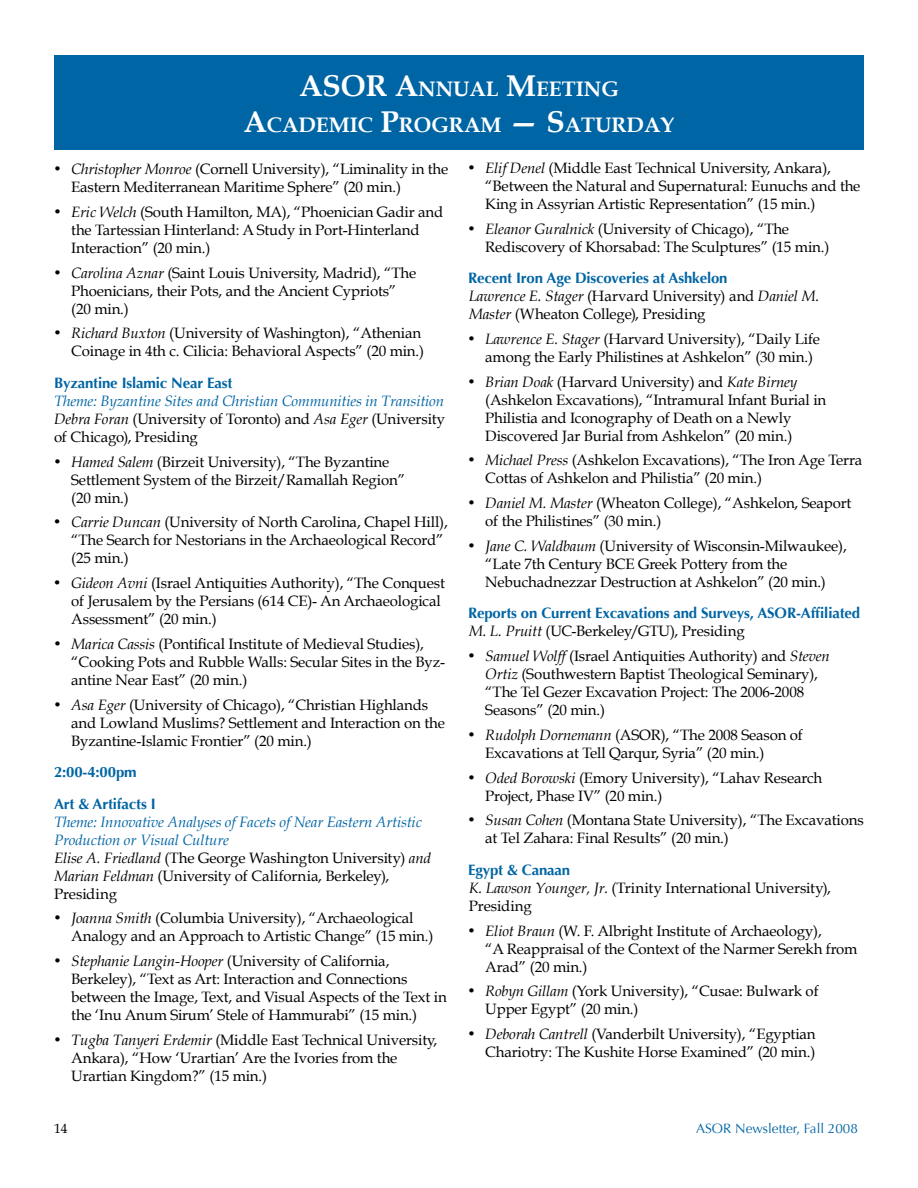
<style>
.page{position:relative;width:918px;height:1188px;background:#fff}
.page>*{position:absolute;margin:0;border:0;box-sizing:border-box;transform-origin:0 0}
.t1{font:700 21px/36px "Book Antiqua";color:#fff}
.t2{font:15px/18px "Book Antiqua";letter-spacing:-.01em;color:#000}
.t3{font:italic 15px/18px "Book Antiqua";letter-spacing:-.01em;color:#0065a4;text-align:justify}
.t4{font:700 15px/31.5px "Optima";letter-spacing:-.01em;color:#0065a4}
.t5{font:13.5px "Optima";color:#0065a4}
.t6{font:13.5px "Book Antiqua";color:#000}
.s1{font-size:30px}
.s2{font-style:italic}
.s3{color:#000}
.s4{font-style:normal;color:#000}
</style>
<div class="page">
<div style="left:54px;top:56px;width:810px;height:94px;background:#0065a4"></div>
<h1 class="t1" style="left:244px;top:71px;width:377px;text-indent:56px"><span class="s1">ASOR A</span>NNUAL <span class="s1">M</span>EETING<br><span class="s1">A</span>CADEMIC <span class="s1">P</span>ROGRAM</h1>
<h1 class="t1" style="left:509px;top:107px;width:167px"><span class="s1">— S</span>ATURDAY</h1>
<p class="t2" style="left:71px;top:160px;width:379px;text-indent:-17px">• <span class="s2">Christopher Monroe</span> (Cornell University), “Liminality in the<br>Eastern Mediterranean Maritime Sphere” (20 min.)</p>
<p class="t2" style="left:71px;top:203px;width:373px;text-indent:-17px">• <span class="s2">Eric Welch</span> (South Hamilton, MA), “Phoenician Gadir and the Tartessian Hinterland: A Study in Port-Hinterland<br>Interaction” (20 min.)</p>
<p class="t2" style="left:71px;top:264px;width:347px;text-indent:-17px">• <span class="s2">Carolina Aznar</span> (Saint Louis University, Madrid), “The<br>Phoenicians, their Pots, and the Ancient Cypriots” (20 min.)</p>
<p class="t2" style="left:54px;top:324px;width:372px;text-align:right">• <span class="s2">Richard Buxton</span> (University of Washington), “Athenian<br>Coinage in 4th c. Cilicia: Behavioral Aspects” (20 min.)</p>
<p class="t4" style="left:54px;top:367px;width:180px">Byzantine Islamic Near East</p>
<p class="t3" style="left:54px;top:392px;width:393px">Theme: Byzantine Sites and Christian Communities in Transition <span class="s3">Debra Foran</span> <span class="s4">(University of Toronto) and</span> <span class="s3">Asa Eger</span> <span class="s4">(University of Chicago), Presiding</span></p>
<p class="t2" style="left:71px;top:453px;width:335px;text-indent:-17px">• <span class="s2">Hamed Salem</span> (Birzeit University), “The Byzantine<br>Settlement System of the Birzeit/Ramallah Region” (20 min.)</p>
<p class="t2" style="left:71px;top:513px;width:378px;text-indent:-17px">• <span class="s2">Carrie Duncan</span> (University of North Carolina, Chapel Hill), “The Search for Nestorians in the Archaeological Record” (25 min.)</p>
<p class="t2" style="left:71px;top:574px;width:375px;text-indent:-17px">• <span class="s2">Gideon Avni</span> (Israel Antiquities Authority), “The Conquest of Jerusalem by the Persians (614 CE)- An Archaeological<br>Assessment” (20 min.)</p>
<p class="t2" style="left:71px;top:635px;width:375px;text-indent:-17px">• <span class="s2">Marica Cassis</span> (Pontifical Institute of Medieval Studies), “Cooking Pots and Rubble Walls: Secular Sites in the Byz&shy;antine Near East” (20 min.)</p>
<p class="t2" style="left:71px;top:696px;width:375px;text-indent:-17px">• <span class="s2">Asa Eger</span> (University of Chicago), “Christian Highlands and Lowland Muslims? Settlement and Interaction on the<br>Byzantine-Islamic Frontier” (20 min.)</p>
<p class="t4" style="left:54px;top:756px;width:103px">2:00-4:00pm<br>Art &amp; Artifacts I</p>
<p class="t3" style="left:54px;top:813px;width:379px;text-align:left">Theme: Innovative Analyses of Facets of Near Eastern Artistic Production or Visual Culture<br><span class="s3">Elise A. Friedland</span> <span class="s4">(The George Washington University)</span> <span class="s3">and Marian Feldman</span> <span class="s4">(University of California, Berkeley), Presiding</span></p>
<p class="t2" style="left:71px;top:909px;width:364px;text-indent:-17px">• <span class="s2">Joanna Smith</span> (Columbia University), “Archaeological<br>Analogy and an Approach to Artistic Change” (15 min.)</p>
<p class="t2" style="left:71px;top:952px;width:377px;text-indent:-17px">• <span class="s2">Stephanie Langin-Hooper</span> (University of California, Berkeley), “Text as Art: Interaction and Connections between the Image, Text, and Visual Aspects of the Text in the ‘Inu Anum Sirum’ Stele of Hammurabi” (15 min.)</p>
<p class="t2" style="left:71px;top:1031px;width:368px;text-indent:-17px">• <span class="s2">Tugba Tanyeri Erdemir</span> (Middle East Technical University,<br>Ankara), “How ‘Urartian’ Are the Ivories from the<br>Urartian Kingdom?” (15 min.)</p>
<p class="t2" style="left:485px;top:159px;width:377px;text-indent:-17px">• <span class="s2">Elif Denel</span> (Middle East Technical University, Ankara), “Between the Natural and Supernatural: Eunuchs and the<br>King in Assyrian Artistic Representation” (15 min.)</p>
<p class="t2" style="left:485px;top:220px;width:346px;text-indent:-17px">• <span class="s2">Eleanor Guralnick</span> (University of Chicago), “The<br>Rediscovery of Khorsabad: The Sculptures” (15 min.)</p>
<p class="t4" style="left:468px;top:263px;width:261px">Recent Iron Age Discoveries at Ashkelon</p>
<p class="t2" style="left:469px;top:287px;width:352px"><span class="s2">Lawrence E. Stager</span> (Harvard University) and <span class="s2">Daniel M.<br>Master</span> (Wheaton College), Presiding</p>
<p class="t2" style="left:485px;top:330px;width:336px;text-indent:-17px">• <span class="s2">Lawrence E. Stager</span> (Harvard University), “Daily Life among the Early Philistines at Ashkelon” (30 min.)</p>
<p class="t2" style="left:485px;top:373px;width:343px;text-indent:-17px">• <span class="s2">Brian Doak</span> (Harvard University) and <span class="s2">Kate Birney </span>(Ashkelon Excavations), “Intramural Infant Burial in Philistia and Iconography of Death on a Newly Discovered Jar Burial from Ashkelon” (20 min.)</p>
<p class="t2" style="left:485px;top:451px;width:379px;text-indent:-17px">• <span class="s2">Michael Press</span> (Ashkelon Excavations), “The Iron Age Terra<br>Cottas of Ashkelon and Philistia” (20 min.)</p>
<p class="t2" style="left:485px;top:494px;width:368px;text-indent:-17px">• <span class="s2">Daniel M. Master</span> (Wheaton College), “Ashkelon, Seaport of the Philistines” (30 min.)</p>
<p class="t2" style="left:485px;top:537px;width:363px;text-indent:-17px">• <span class="s2">Jane C. Waldbaum</span> (University of Wisconsin-Milwaukee), “Late 7th Century BCE Greek Pottery from the<br>Nebuchadnezzar Destruction at Ashkelon” (20 min.)</p>
<p class="t4" style="left:468px;top:598px;width:394px">Reports on Current Excavations and Surveys, ASOR-Affiliated</p>
<p class="t2" style="left:469px;top:622px;width:278px"><span class="s2">M. L. Pruitt</span> (UC-Berkeley/GTU), Presiding</p>
<p class="t2" style="left:485px;top:647px;width:346px;text-indent:-17px">• <span class="s2">Samuel Wolff</span> (Israel Antiquities Authority) and <span class="s2">Steven Ortiz</span> (Southwestern Baptist Theological Seminary), “The Tel Gezer Excavation Project: The 2006-2008<br>Seasons” (20 min.)</p>
<p class="t2" style="left:485px;top:726px;width:319px;text-indent:-17px">• <span class="s2">Rudolph Dornemann</span> (ASOR), “The 2008 Season of<br>Excavations at Tell Qarqur, Syria” (20 min.)</p>
<p class="t2" style="left:485px;top:769px;width:338px;text-indent:-17px">• <span class="s2">Oded Borowski</span> (Emory University), “Lahav Research<br>Project, Phase IV” (20 min.)</p>
<p class="t2" style="left:485px;top:811px;width:380px;text-indent:-17px">• <span class="s2">Susan Cohen</span> (Montana State University), “The Excavations at Tel Zahara: Final Results” (20 min.)</p>
<p class="t4" style="left:468px;top:854px;width:104px">Egypt &amp; Canaan</p>
<p class="t2" style="left:469px;top:879px;width:364px"><span class="s2">K. Lawson Younger, Jr.</span> (Trinity International University),<br>Presiding</p>
<p class="t2" style="left:485px;top:922px;width:374px;text-indent:-17px">• <span class="s2">Eliot Braun</span> (W. F. Albright Institute of Archaeology),<br>“A Reappraisal of the Context of the Narmer Serekh from<br>Arad” (20 min.)</p>
<p class="t2" style="left:485px;top:982px;width:335px;text-indent:-17px">• <span class="s2">Robyn Gillam</span> (York University), “Cusae: Bulwark of<br>Upper Egypt” (20 min.)</p>
<p class="t2" style="left:468px;top:1025px;width:349px;text-align:right">• <span class="s2">Deborah Cantrell</span> (Vanderbilt University), “Egyptian<br>Chariotry: The Kushite Horse Examined” (20 min.)</p>
<p class="t6" style="left:54px;top:1120px;width:15px">14</p>
<p class="t5" style="left:696px;top:1120px;width:163px">ASOR Newsletter, Fall 2008</p>
</div>
